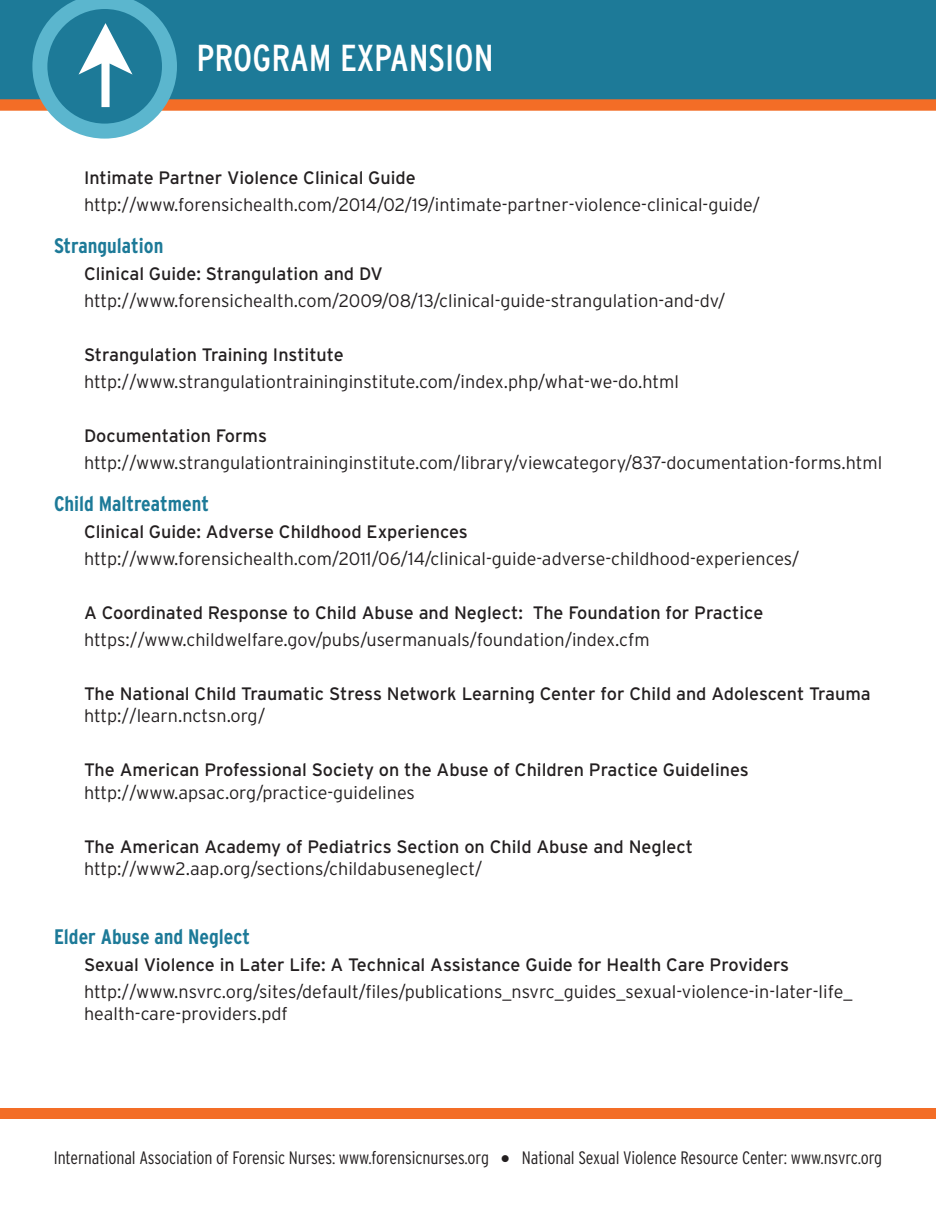
<style>
.page{position:relative;width:936px;height:1206px;background:#fff}
.page>*{position:absolute;margin:0;border:0;box-sizing:border-box;transform-origin:0 0}
.t1{font:condensed 37.5px "Interstate";color:#fff}
.t2{font:700 condensed 21px "Interstate";color:#1d7a98}
.t3{font:18px/22.5px "Interstate";color:#231f20}
.t4{font:300 18px/22.5px "Interstate";color:#231f20}
.t5{font:300 condensed 18px "Interstate";letter-spacing:-.005em;color:#231f20}
.s1{font-weight:300}
</style>
<div class="page">
<svg style="left:0;top:99px;width:936px;height:12px;background:#ed702e"></svg>
<div style="left:0;top:0;width:936px;height:99px;background:#1d7a98"></div>
<svg style="left:32px;top:0;width:145px;height:139px"></svg>
<div style="left:0;top:1108px;width:936px;height:11px;background:#f36d26"></div>
<p class="t1" style="left:196px;top:35px;width:299px">PROGRAM EXPANSION</p>
<p class="t3" style="left:84px;top:166px;width:333px">Intimate Partner Violence Clinical Guide</p>
<p class="t4" style="left:84px;top:193px;width:678px">http://www.forensichealth.com/2014/02/19/intimate-partner-violence-clinical-guide/</p>
<p class="t2" style="left:54px;top:233px;width:111px">Strangulation</p>
<p class="t3" style="left:84px;top:262px;width:300px">Clinical Guide: Strangulation and DV</p>
<p class="t4" style="left:84px;top:289px;width:643px">http://www.forensichealth.com/2009/08/13/clinical-guide-strangulation-and-dv/</p>
<p class="t3" style="left:84px;top:343px;width:261px">Strangulation Training Institute</p>
<p class="t4" style="left:84px;top:370px;width:597px">http://www.strangulationtraininginstitute.com/index.php/what-we-do.html</p>
<p class="t3" style="left:84px;top:424px;width:185px">Documentation Forms</p>
<p class="t4" style="left:84px;top:451px;width:800px">http://www.strangulationtraininginstitute.com/library/viewcategory/837-documentation-forms.html</p>
<p class="t2" style="left:54px;top:490px;width:157px">Child Maltreatment</p>
<p class="t3" style="left:84px;top:520px;width:385px">Clinical Guide: Adverse Childhood Experiences</p>
<p class="t4" style="left:84px;top:547px;width:717px">http://www.forensichealth.com/2011/06/14/clinical-guide-adverse-childhood-experiences/</p>
<p class="t3" style="left:84px;top:601px;width:681px">A Coordinated Response to Child Abuse and Neglect: The Foundation for Practice</p>
<p class="t4" style="left:84px;top:628px;width:567px">https://www.childwelfare.gov/pubs/usermanuals/foundation/index.cfm</p>
<p class="t3" style="left:84px;top:682px;width:788px">The National Child Traumatic Stress Network Learning Center for Child and Adolescent Trauma <span class="s1">http://learn.nctsn.org/</span></p>
<p class="t3" style="left:84px;top:758px;width:666px">The American Professional Society on the Abuse of Children Practice Guidelines <span class="s1">http://www.apsac.org/practice-guidelines</span></p>
<p class="t3" style="left:84px;top:835px;width:611px">The American Academy of Pediatrics Section on Child Abuse and Neglect <span class="s1">http://www2.aap.org/sections/childabuseneglect/</span></p>
<p class="t2" style="left:54px;top:924px;width:198px">Elder Abuse and Neglect</p>
<p class="t3" style="left:84px;top:953px;width:707px">Sexual Violence in Later Life: A Technical Assistance Guide for Health Care Providers</p>
<p class="t4" style="left:84px;top:980px;width:770px">http://www.nsvrc.org/sites/default/files/publications_nsvrc_guides_sexual-violence-in-later-life_ health-care-providers.pdf</p>
<p class="t5" style="left:54px;top:1147px;width:830px">International Association of Forensic Nurses: www.forensicnurses.org ● National Sexual Violence Resource Center: www.nsvrc.org</p>
</div>
